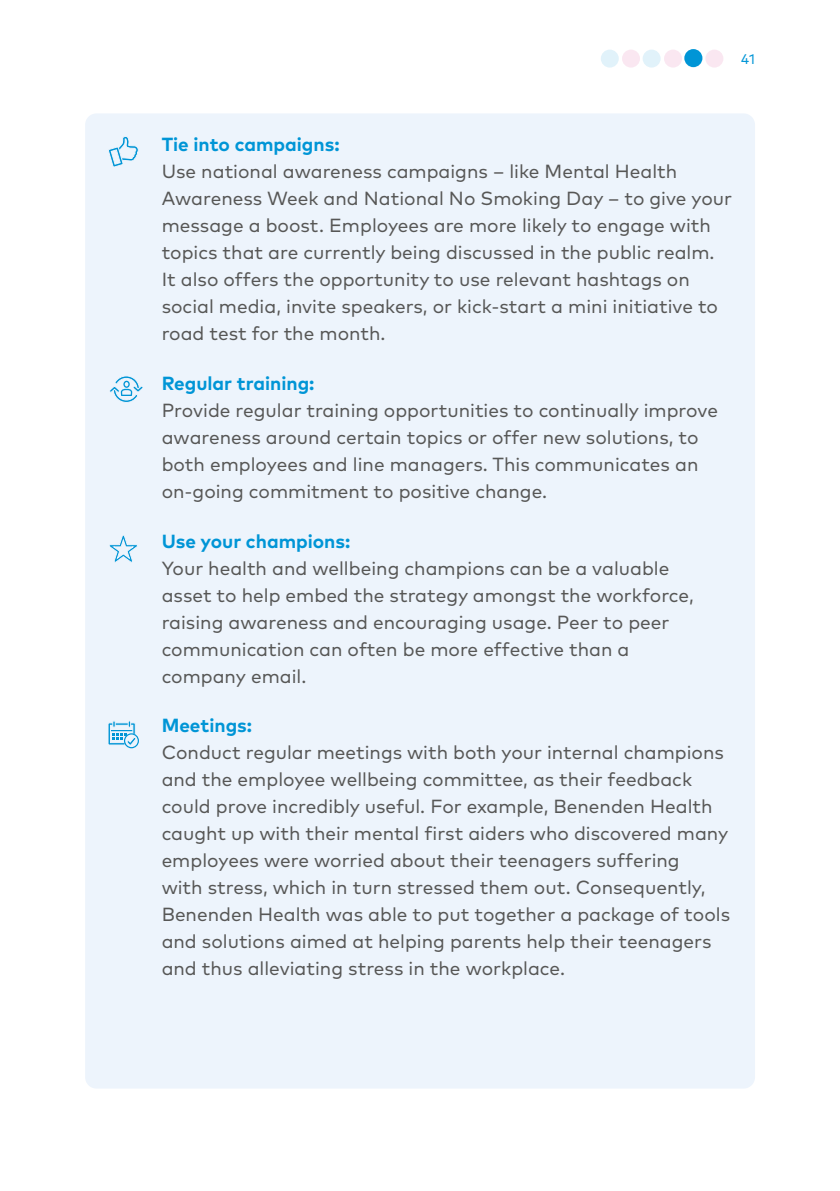
<style>
.page{position:relative;width:840px;height:1191px;background:#fff}
.page>*{position:absolute;margin:0;border:0;box-sizing:border-box;transform-origin:0 0}
.t1{font:19px/27px "Mark OT";color:#575756}
.t2{font:700 19px "Mark OT";color:#0095d6}
.t3{font:14px "Mark OT";color:#0095d6}
</style>
<div class="page">
<div style="left:600px;top:50px;width:18px;height:18px;background:#e1f2fa;border-radius:50%"></div>
<div style="left:621px;top:50px;width:18px;height:18px;background:#fae7f1;border-radius:50%"></div>
<div style="left:642px;top:50px;width:18px;height:18px;background:#e1f2fa;border-radius:50%"></div>
<div style="left:663px;top:50px;width:18px;height:18px;background:#fae7f1;border-radius:50%"></div>
<svg style="left:684px;top:50px;width:18px;height:18px"></svg>
<div style="left:705px;top:50px;width:18px;height:18px;background:#fae7f1;border-radius:50%"></div>
<div style="left:684px;top:49px;width:18px;height:18px;background:#0095d6;border-radius:50%"></div>
<div style="left:85px;top:113px;width:669px;height:975px;background:#edf4fc;border-radius:11px"></div>
<svg style="left:108px;top:136px;width:30px;height:31px"></svg>
<svg style="left:109px;top:376px;width:34px;height:27px"></svg>
<svg style="left:109px;top:535px;width:28px;height:28px"></svg>
<svg style="left:108px;top:721px;width:31px;height:27px"></svg>
<p class="t3" style="left:740px;top:50px;width:15px">41</p>
<p class="t2" style="left:161px;top:132px;width:179px">Tie into campaigns:</p>
<p class="t1" style="left:161px;top:158px;width:571px">Use national awareness campaigns – like Mental Health Awareness Week and National No Smoking Day – to give your message a boost. Employees are more likely to engage with topics that are currently being discussed in the public realm.<br>It also offers the opportunity to use relevant hashtags on social media, invite speakers, or kick-start a mini initiative to road test for the month.</p>
<p class="t2" style="left:161px;top:371px;width:154px">Regular training:</p>
<p class="t1" style="left:161px;top:396px;width:557px">Provide regular training opportunities to continually improve awareness around certain topics or offer new solutions, to both employees and line managers. This communicates an on-going commitment to positive change.</p>
<p class="t2" style="left:161px;top:528px;width:190px">Use your champions:</p>
<p class="t1" style="left:161px;top:554px;width:533px">Your health and wellbeing champions can be a valuable asset to help embed the strategy amongst the workforce, raising awareness and encouraging usage. Peer to peer communication can often be more effective than a company email.</p>
<p class="t2" style="left:161px;top:713px;width:92px">Meetings:</p>
<p class="t1" style="left:161px;top:739px;width:569px">Conduct regular meetings with both your internal champions and the employee wellbeing committee, as their feedback could prove incredibly useful. For example, Benenden Health caught up with their mental first aiders who discovered many employees were worried about their teenagers suffering<br>with stress, which in turn stressed them out. Consequently, Benenden Health was able to put together a package of tools and solutions aimed at helping parents help their teenagers and thus alleviating stress in the workplace.</p>
</div>
